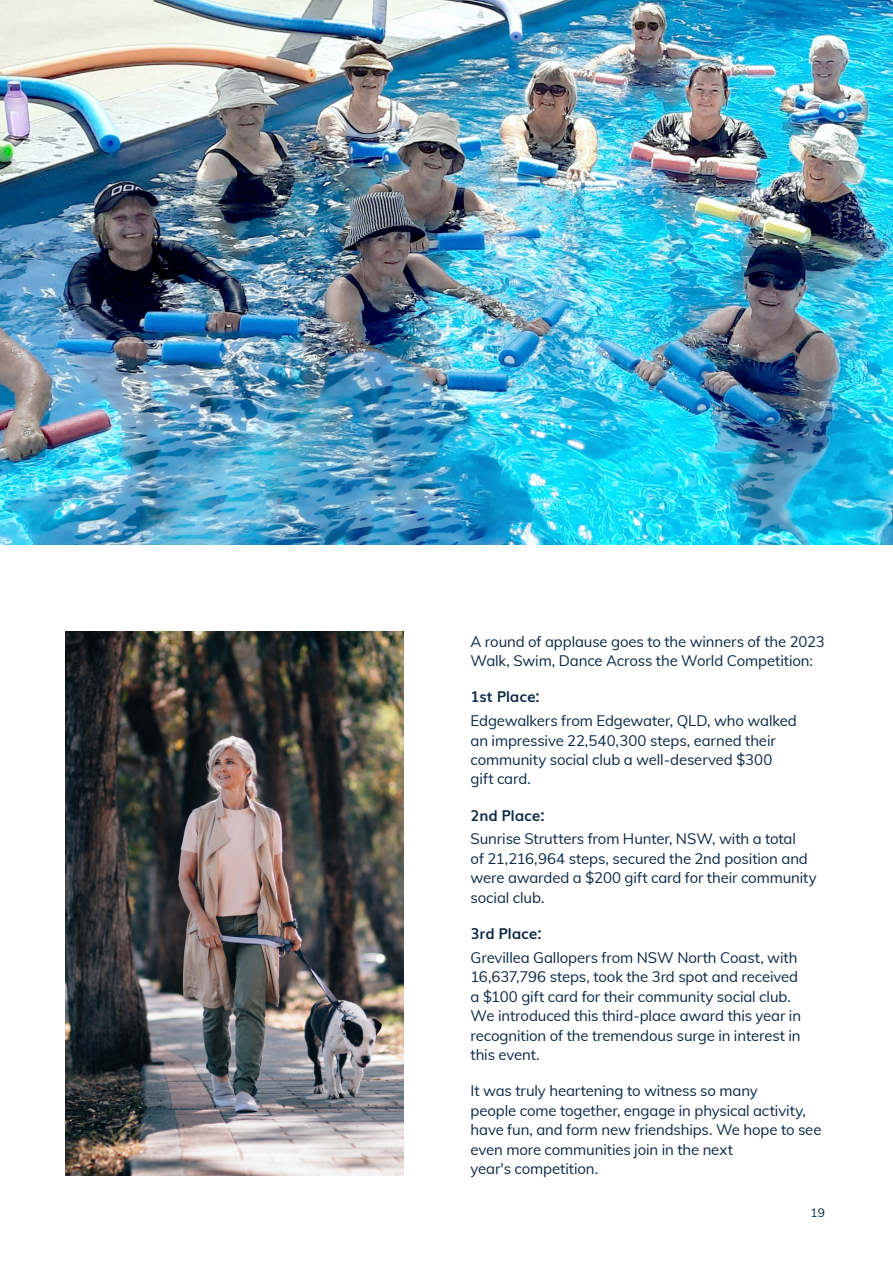
<style>
.page{position:relative;width:893px;height:1263px;background:#fff}
.page>*{position:absolute;margin:0;border:0;box-sizing:border-box;transform-origin:0 0}
.Muli_Reg_9_12{font:15px/19.5px "Muli";letter-spacing:-.01em;color:#0b2846}
.Muli_Reg_9_12-2{font:700 15px "Muli";color:#0b2846}
.t1{font:12px "Muli";color:#0b2846}
</style>
<div class="page">
<img style="left:0;top:0;width:893px;height:544px">
<img style="left:65px;top:631px;width:339px;height:545px">
<p class="Muli_Reg_9_12" style="left:471px;top:631px;width:356px">A round of applause goes to the winners of the 2023<br>Walk, Swim, Dance Across the World Competition:</p>
<p class="Muli_Reg_9_12-2" style="left:471px;top:685px;width:71px">1st Place:</p>
<p class="Muli_Reg_9_12" style="left:471px;top:710px;width:328px">Edgewalkers from Edgewater, QLD, who walked an impressive 22,540,300 steps, earned their community social club a well-deserved $300 gift card.</p>
<p class="Muli_Reg_9_12-2" style="left:471px;top:803px;width:76px">2nd Place:</p>
<p class="Muli_Reg_9_12" style="left:471px;top:829px;width:348px">Sunrise Strutters from Hunter, NSW, with a total<br>of 21,216,964 steps, secured the 2nd position and were awarded a $200 gift card for their community social club.</p>
<p class="Muli_Reg_9_12-2" style="left:471px;top:922px;width:73px">3rd Place:</p>
<p class="Muli_Reg_9_12" style="left:471px;top:947px;width:332px">Grevillea Gallopers from NSW North Coast, with 16,637,796 steps, took the 3rd spot and received a $100 gift card for their community social club.<br>We introduced this third-place award this year in recognition of the tremendous surge in interest in this event.</p>
<p class="Muli_Reg_9_12" style="left:471px;top:1080px;width:352px">It was truly heartening to witness so many<br>people come together, engage in physical activity, have fun, and form new friendships. We hope to see even more communities join in the next<br>year's competition.</p>
<p class="t1" style="left:810px;top:1204px;width:16px">19</p>
</div>
